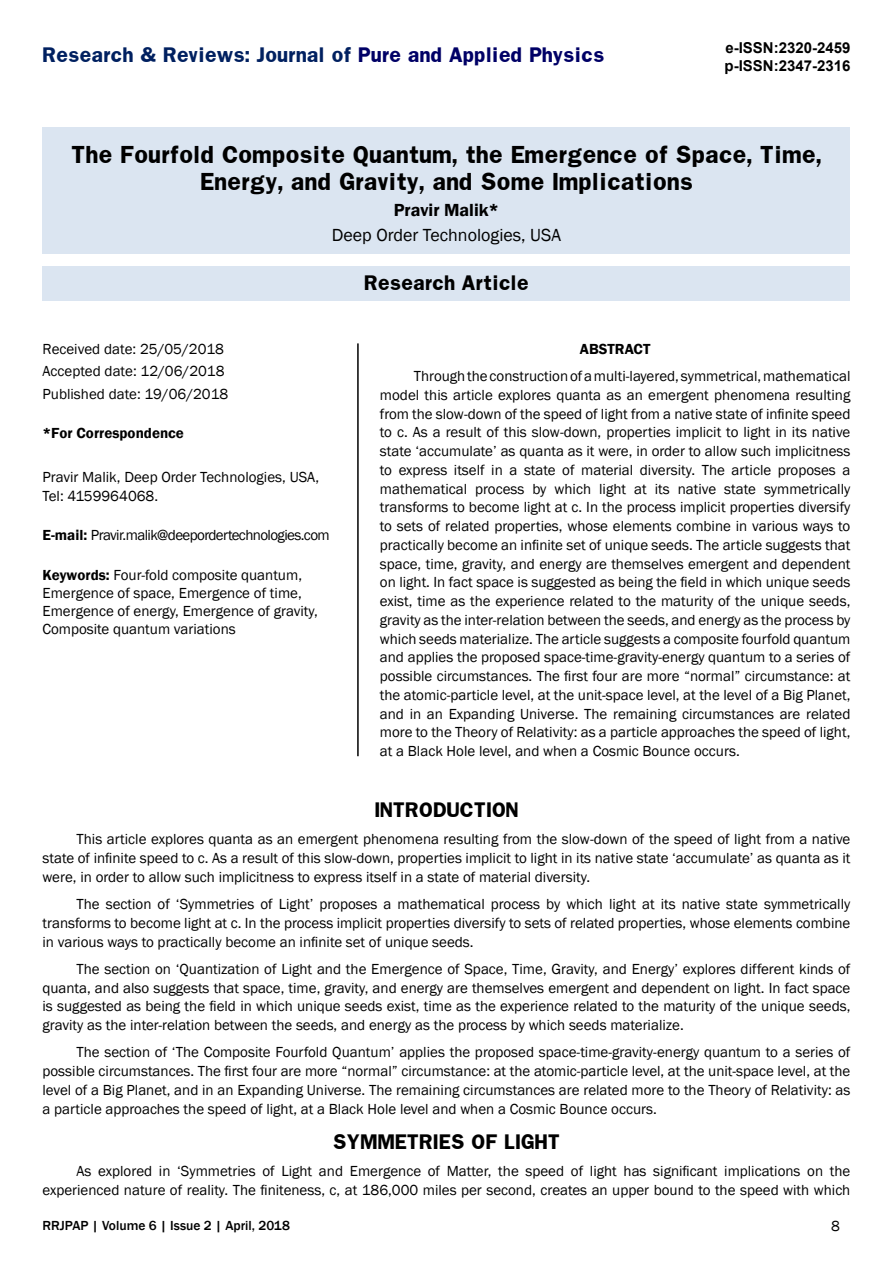
<style>
.page{position:relative;width:893px;height:1263px;background:#fff}
.page>*{position:absolute;margin:0;border:0;box-sizing:border-box;transform-origin:0 0}
.t1{font:700 21px/27px "Franklin";color:#000;text-align:center}
.t2{font:700 18px "Franklin";color:#002060}
.t3{font:700 18px "Franklin";color:#000}
.t4{font:18px "Franklin Gothic";color:#000}
.t5{font:600 18px "Franklin Gothic";color:#000}
.t6{font:15px/18.8px "Franklin Gothic";color:#000;text-align:justify}
.t7{font:15px "Franklin Gothic";letter-spacing:-.04em;color:#000}
.t8{font:700 15px/18px "Arial";color:#000}
.t9{font:600 15px "Franklin Gothic";color:#000}
.t10{font:500 13.5px "Franklin Gothic";color:#000}
.s1{color:#006}
.s2{font-weight:600}
</style>
<div class="page">
<div style="left:43px;top:127px;width:807px;height:127px;background:#dbe5f1"></div>
<div style="left:43px;top:266px;width:807px;height:35px;background:#dbe5f1"></div>
<hr style="left:357px;top:343px;width:2px;height:413px;background:#000">
<p class="t2" style="left:43px;top:43px;width:563px">Research &amp; Reviews: Journal of <span class="s1">Pure and Applied Physics</span></p>
<p class="t8" style="left:724px;top:39px;width:127px">e-ISSN:2320-2459 p-ISSN:2347-2316</p>
<h1 class="t1" style="left:71px;top:141px;width:752px">The Fourfold Composite Quantum, the Emergence of Space, Time,<br>Energy, and Gravity, and Some Implications</h1>
<p class="t5" style="left:394px;top:198px;width:107px">Pravir Malik*</p>
<p class="t4" style="left:332px;top:224px;width:231px">Deep Order Technologies, USA</p>
<p class="t3" style="left:364px;top:271px;width:166px">Research Article</p>
<p class="t6" style="left:43px;top:338px;width:187px;line-height:22.5px;text-align:left">Received date: 25/05/2018<br>Accepted date: 12/06/2018<br>Published date: 19/06/2018</p>
<p class="t9" style="left:43px;top:424px;width:143px">*For Correspondence</p>
<p class="t6" style="left:43px;top:468px;width:278px">Pravir Malik, Deep Order Technologies, USA,<br>Tel: 4159964068.</p>
<p class="t7" style="left:43px;top:526px;width:289px"><span class="s2">E-mail:</span> Pravir.malik@deepordertechnologies.com</p>
<p class="t6" style="left:43px;top:566px;width:277px;line-height:18px;text-align:left"><span class="s2">Keywords:</span> Four-fold composite quantum, Emergence of space, Emergence of time, Emergence of energy, Emergence of gravity, Composite quantum variations</p>
<p class="t9" style="left:580px;top:340px;width:72px">ABSTRACT</p>
<p class="t6" style="left:380px;top:367px;width:472px;text-indent:34px">Through the construction of a multi-layered, symmetrical, mathematical model this article explores quanta as an emergent phenomena resulting from the slow-down of the speed of light from a native state of infinite speed to c. As a result of this slow-down, properties implicit to light in its native state ‘accumulate’ as quanta as it were, in order to allow such implicitness to express itself in a state of material diversity. The article proposes a mathematical process by which light at its native state symmetrically transforms to become light at c. In the process implicit properties diversify to sets of related properties, whose elements combine in various ways to practically become an infinite set of unique seeds. The article suggests that space, time, gravity, and energy are themselves emergent and dependent on light. In fact space is suggested as being the field in which unique seeds exist, time as the experience related to the maturity of the unique seeds, gravity as the inter-relation between the seeds, and energy as the process by which seeds materialize. The article suggests a composite fourfold quantum and applies the proposed space-time-gravity-energy quantum to a series of possible circumstances. The first four are more “normal” circumstance: at the atomic-particle level, at the unit-space level, at the level of a Big Planet, and in an Expanding Universe. The remaining circumstances are related more to the Theory of Relativity: as a particle approaches the speed of light, at a Black Hole level, and when a Cosmic Bounce occurs.</p>
<p class="t3" style="left:374px;top:797px;width:146px">INTRODUCTION</p>
<p class="t6" style="left:43px;top:830px;width:809px;text-indent:34px">This article explores quanta as an emergent phenomena resulting from the slow-down of the speed of light from a native state of infinite speed to c. As a result of this slow-down, properties implicit to light in its native state ‘accumulate’ as quanta as it were, in order to allow such implicitness to express itself in a state of material diversity.</p>
<p class="t6" style="left:43px;top:895px;width:809px;text-indent:34px">The section of ‘Symmetries of Light’ proposes a mathematical process by which light at its native state symmetrically transforms to become light at c. In the process implicit properties diversify to sets of related properties, whose elements combine in various ways to practically become an infinite set of unique seeds.</p>
<p class="t6" style="left:43px;top:960px;width:809px;text-indent:34px">The section on ‘Quantization of Light and the Emergence of Space, Time, Gravity, and Energy’ explores different kinds of quanta, and also suggests that space, time, gravity, and energy are themselves emergent and dependent on light. In fact space is suggested as being the field in which unique seeds exist, time as the experience related to the maturity of the unique seeds, gravity as the inter-relation between the seeds, and energy as the process by which seeds materialize.</p>
<p class="t6" style="left:43px;top:1043px;width:809px;text-indent:34px">The section of ‘The Composite Fourfold Quantum’ applies the proposed space-time-gravity-energy quantum to a series of possible circumstances. The first four are more “normal” circumstance: at the atomic-particle level, at the unit-space level, at the level of a Big Planet, and in an Expanding Universe. The remaining circumstances are related more to the Theory of Relativity: as a particle approaches the speed of light, at a Black Hole level and when a Cosmic Bounce occurs.</p>
<p class="t3" style="left:333px;top:1129px;width:228px">SYMMETRIES OF LIGHT</p>
<p class="t6" style="left:43px;top:1162px;width:809px;text-align:right">As explored in ‘Symmetries of Light and Emergence of Matter, the speed of light has significant implications on the experienced nature of reality. The finiteness, c, at 186,000 miles per second, creates an upper bound to the speed with which</p>
<p class="t10" style="left:43px;top:1217px;width:249px">RRJPAP | Volume 6 | Issue 2 | April, 2018</p>
<p class="t6" style="left:831px;top:1217px;width:10px">8</p>
</div>
